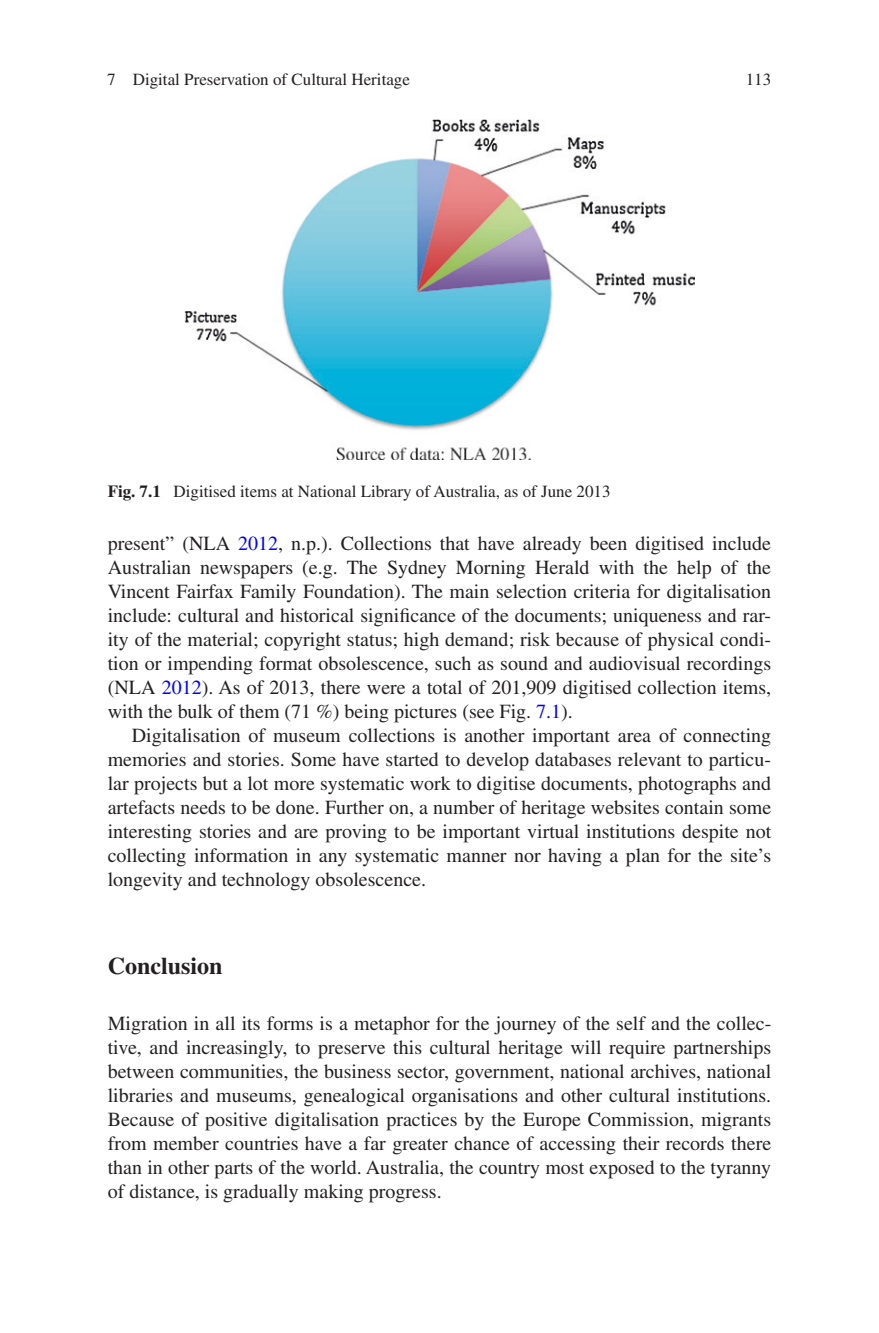
<style>
.page{position:relative;width:879px;height:1333px;background:#fff}
.page>*{position:absolute;margin:0;border:0;box-sizing:border-box;transform-origin:0 0}
.t1{font:700 24px "Times";color:#231f20}
.t2{font:20px/24px "Times";color:#231f20;text-align:justify}
.t3{font:17px "Times";color:#231f20}
.s1{font-weight:700}
.s2{color:#00f}
</style>
<div class="page">
<img style="left:185px;top:119px;width:509px;height:340px">
<p class="t3" style="left:107px;top:70px;width:304px">7 Digital Preservation of Cultural Heritage</p>
<p class="t3" style="left:746px;top:70px;width:27px">113</p>
<p class="t3" style="left:108px;top:481px;width:504px"><span class="s1">Fig. 7.1</span> Digitised items at National Library of Australia, as of June 2013</p>
<p class="t2" style="left:108px;top:530px;width:665px">present” (NLA <span class="s2">2012</span>, n.p.). Collections that have already been digitised include Australian newspapers (e.g. The Sydney Morning Herald with the help of the Vincent Fairfax Family Foundation). The main selection criteria for digitalisation include: cultural and historical significance of the documents; uniqueness and rar&shy;ity of the material; copyright status; high demand; risk because of physical condi&shy;tion or impending format obsolescence, such as sound and audiovisual recordings (NLA <span class="s2">2012</span>). As of 2013, there were a total of 201,909 digitised collection items, with the bulk of them (71 %) being pictures (see Fig. <span class="s2">7.1</span>).</p>
<p class="t2" style="left:108px;top:722px;width:665px;text-indent:24px">Digitalisation of museum collections is another important area of connecting memories and stories. Some have started to develop databases relevant to particu&shy;lar projects but a lot more systematic work to digitise documents, photographs and artefacts needs to be done. Further on, a number of heritage websites contain some interesting stories and are proving to be important virtual institutions despite not collecting information in any systematic manner nor having a plan for the site’s longevity and technology obsolescence.</p>
<p class="t1" style="left:108px;top:951px;width:116px">Conclusion</p>
<p class="t2" style="left:108px;top:1010px;width:665px">Migration in all its forms is a metaphor for the journey of the self and the collec&shy;tive, and increasingly, to preserve this cultural heritage will require partnerships between communities, the business sector, government, national archives, national libraries and museums, genealogical organisations and other cultural institutions.<br>Because of positive digitalisation practices by the Europe Commission, migrants from member countries have a far greater chance of accessing their records there than in other parts of the world. Australia, the country most exposed to the tyranny of distance, is gradually making progress.</p>
</div>
